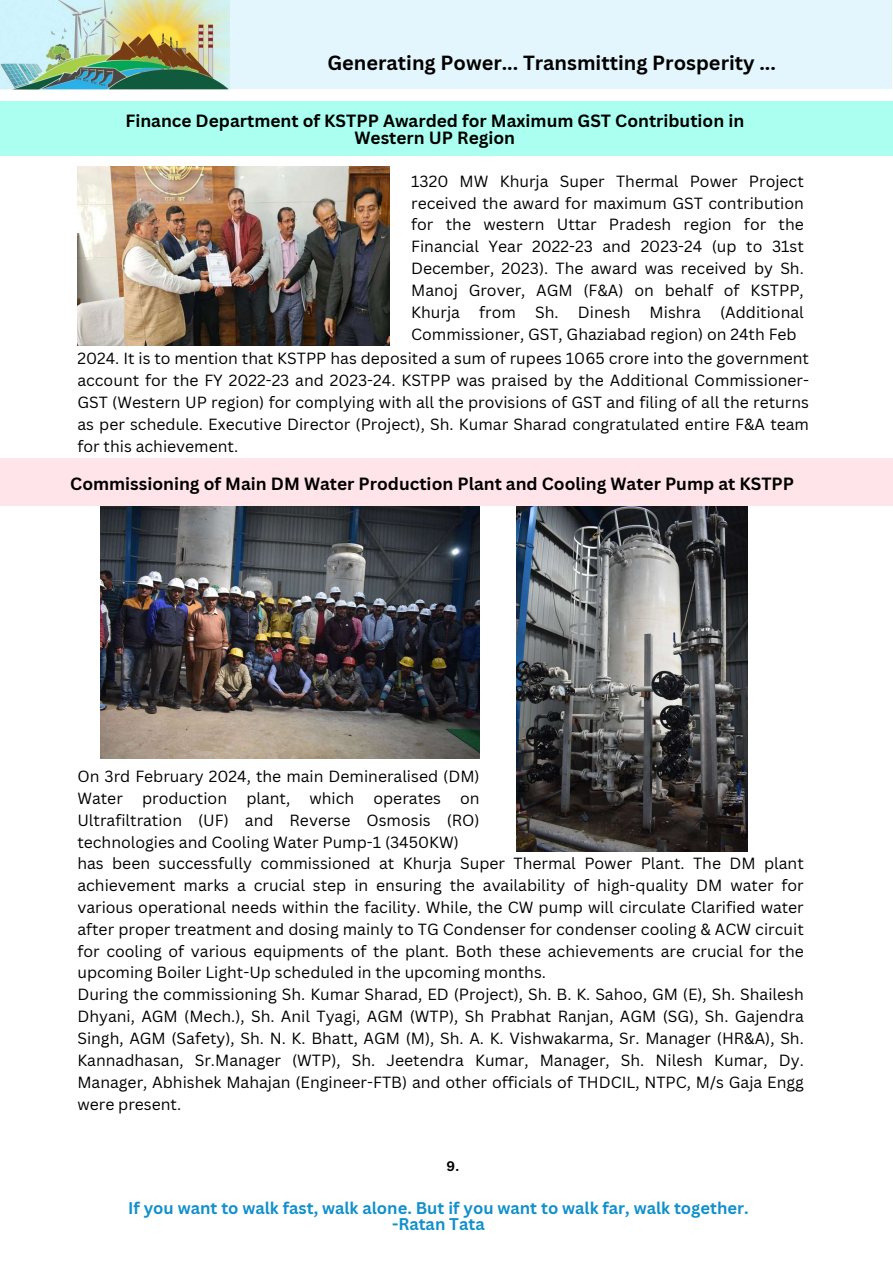
<style>
.page{position:relative;width:893px;height:1263px;background:#fff}
.page>*{position:absolute;margin:0;border:0;box-sizing:border-box;transform-origin:0 0}
.t1{font:700 19.95px "Canva Sans";color:#000}
.t2{font:700 17.25px/16.9px "Canva Sans";color:#000;text-align:center}
.t3{font:700 16.5px/16.4px "Canva Sans";color:#1190cd;text-align:center}
.t4{font:15.75px/21.9px "Canva Sans";color:#000;text-align:justify}
.t5{font:700 13.5px "Canva Sans";color:#000}
</style>
<div class="page">
<div style="left:0;top:0;width:892px;height:89px;background:#e3f6fd"></div>
<img style="left:0;top:0;width:230px;height:89px">
<div style="left:0;top:101px;width:893px;height:55px;background:#aafff0"></div>
<img style="left:77px;top:167px;width:312px;height:178px">
<img style="left:101px;top:505px;width:378px;height:253px">
<img style="left:516px;top:505px;width:231px;height:347px">
<div style="left:0;top:457px;width:893px;height:48px;background:#ffe4ea"></div>
<p class="t1" style="left:327px;top:48px;width:450px">Generating Power... Transmitting Prosperity ...</p>
<p class="t2" style="left:125px;top:112px;width:620px">Finance Department of KSTPP Awarded for Maximum GST Contribution in<br>Western UP Region</p>
<p class="t4" style="left:411px;top:169px;width:394px">1320 MW Khurja Super Thermal Power Project received the award for maximum GST contribution for the western Uttar Pradesh region for the Financial Year 2022-23 and 2023-24 (up to 31st December, 2023). The award was received by Sh.<br>Manoj Grover, AGM (F&amp;A) on behalf of KSTPP, Khurja from Sh. Dinesh Mishra (Additional Commissioner, GST, Ghaziabad region) on 24th Feb</p>
<p class="t4" style="left:77px;top:347px;width:733px">2024. It is to mention that KSTPP has deposited a sum of rupees 1065 crore into the government account for the FY 2022-23 and 2023-24. KSTPP was praised by the Additional Commissioner-GST (Western UP region) for complying with all the provisions of GST and filing of all the returns as per schedule. Executive Director (Project), Sh. Kumar Sharad congratulated entire F&amp;A team for this achievement.</p>
<p class="t2" style="left:70px;top:474px;width:725px">Commissioning of Main DM Water Production Plant and Cooling Water Pump at KSTPP</p>
<p class="t4" style="left:77px;top:765px;width:404px">On 3rd February 2024, the main Demineralised (DM)<br>Water production plant, which operates on Ultrafiltration (UF) and Reverse Osmosis (RO) technologies and Cooling Water Pump-1 (3450KW)</p>
<p class="t4" style="left:77px;top:852px;width:728px;text-align:left">has been successfully commissioned at Khurja Super Thermal Power Plant. The DM plant achievement marks a crucial step in ensuring the availability of high-quality DM water for various operational needs within the facility. While, the CW pump will circulate Clarified water after proper treatment and dosing mainly to TG Condenser for condenser cooling &amp; ACW circuit for cooling of various equipments of the plant. Both these achievements are crucial for the upcoming Boiler Light-Up scheduled in the upcoming months.<br>During the commissioning Sh. Kumar Sharad, ED (Project), Sh. B. K. Sahoo, GM (E), Sh. Shailesh Dhyani, AGM (Mech.), Sh. Anil Tyagi, AGM (WTP), Sh Prabhat Ranjan, AGM (SG), Sh. Gajendra Singh, AGM (Safety), Sh. N. K. Bhatt, AGM (M), Sh. A. K. Vishwakarma, Sr. Manager (HR&amp;A), Sh.<br>Kannadhasan, Sr.Manager (WTP), Sh. Jeetendra Kumar, Manager, Sh. Nilesh Kumar, Dy.<br>Manager, Abhishek Mahajan (Engineer-FTB) and other officials of THDCIL, NTPC, M/s Gaja Engg were present.</p>
<p class="t5" style="left:447px;top:1156px;width:14px">9.</p>
<p class="t3" style="left:128px;top:1199px;width:622px">If you want to walk fast, walk alone. But if you want to walk far, walk together. -Ratan Tata</p>
</div>
